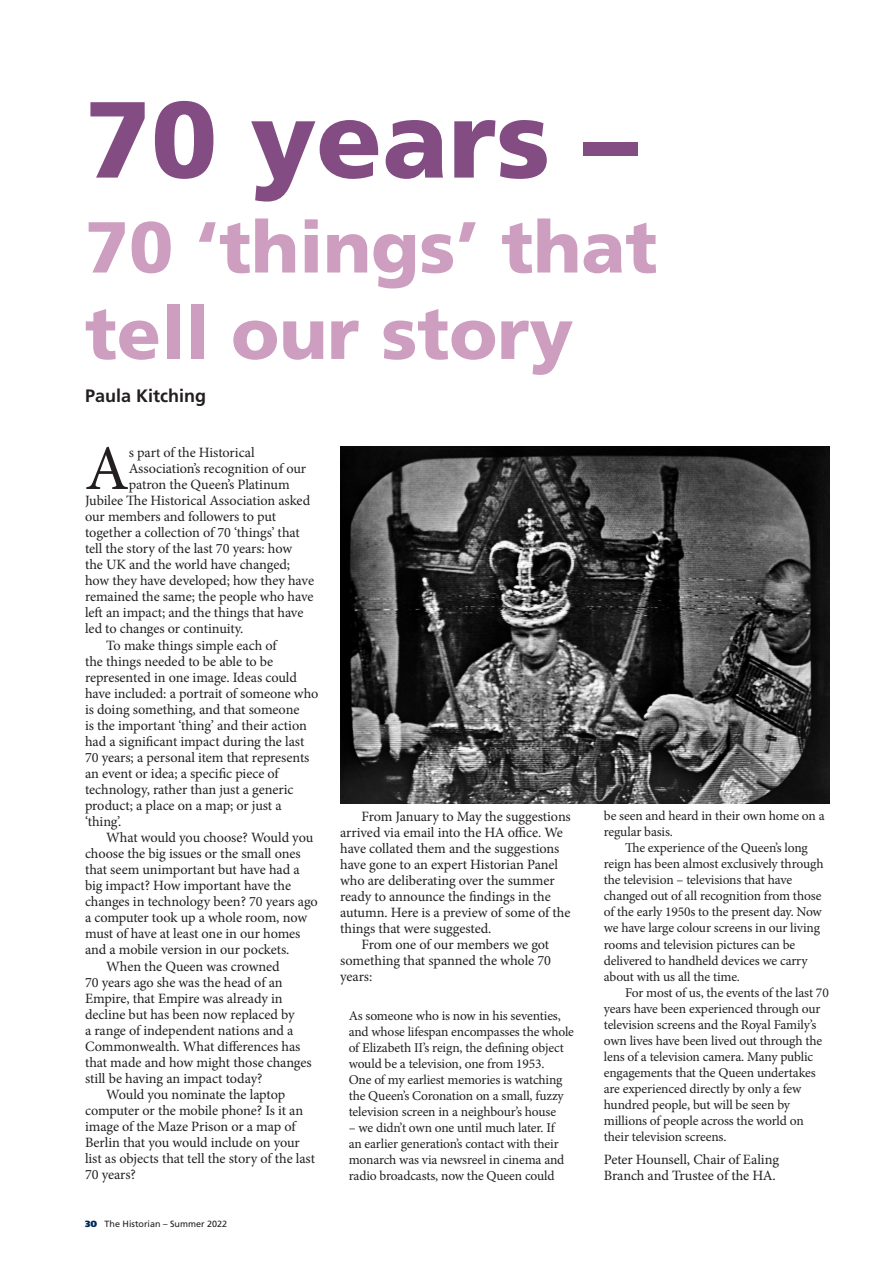
<style>
.page{position:relative;width:893px;height:1263px;background:#fff}
.page>*{position:absolute;margin:0;border:0;box-sizing:border-box;transform-origin:0 0}
.THfigure{font:900 108px "Frutiger";color:#834d84}
.THfigure-2{font:900 72px/86.4px "Frutiger";color:#cd9ebf}
.Haz_body_text_1st_pa{font:63.6px "Minion Pro";color:#231f20}
.Haz_Body_text_2{font:700 18px "Frutiger";color:#231f20}
.Haz_Body_text{font:14.25px/16px "Minion Pro";letter-spacing:-.005em;color:#231f20}
.Haz_body_text_1st_pa-2{font:14.25px "Minion Pro";letter-spacing:-.005em;color:#231f20}
.Haz_Body_indent{font:14.25px/16px "Minion Pro";letter-spacing:-.01em;color:#231f20}
.Haz_Body_text-2{font:13.5px/16px "Minion Pro";letter-spacing:-.01em;color:#231f20}
.Haz_body_text_1st_pa-3{font:13.5px/16px "Minion Pro";letter-spacing:-.01em;color:#231f20}
.t1{font:9px "Frutiger";color:#231f20}
.s1{font-weight:900;color:#00295c}
</style>
<div class="page">
<img style="left:340px;top:446px;width:489px;height:358px">
<p class="THfigure" style="left:85px;top:75px;width:554px">70 years –</p>
<p class="THfigure-2" style="left:85px;top:203px;width:574px">70 ‘things’ that tell our story</p>
<p class="Haz_Body_text_2" style="left:85px;top:385px;width:123px">Paula Kitching</p>
<p class="Haz_body_text_1st_pa" style="left:85px;top:426px;width:45px">A</p>
<p class="Haz_body_text_1st_pa-2" style="left:129px;top:443px;width:127px">s part of the Historical</p>
<p class="Haz_body_text_1st_pa-2" style="left:129px;top:459px;width:179px">Association’s recognition of our</p>
<p class="Haz_body_text_1st_pa-2" style="left:129px;top:475px;width:162px">patron the Queen’s Platinum</p>
<p class="Haz_body_text_1st_pa-2" style="left:85px;top:491px;width:227px">Jubilee The Historical Association asked</p>
<p class="Haz_body_text_1st_pa-2" style="left:85px;top:507px;width:193px">our members and followers to put</p>
<p class="Haz_body_text_1st_pa-2" style="left:85px;top:523px;width:216px">together a collection of 70 ‘things’ that</p>
<p class="Haz_body_text_1st_pa-2" style="left:85px;top:539px;width:209px">tell the story of the last 70 years: how</p>
<p class="Haz_body_text_1st_pa-2" style="left:85px;top:555px;width:207px">the UK and the world have changed;</p>
<p class="Haz_body_text_1st_pa-2" style="left:85px;top:571px;width:230px">how they have developed; how they have</p>
<p class="Haz_body_text_1st_pa-2" style="left:85px;top:587px;width:230px">remained the same; the people who have</p>
<p class="Haz_body_text_1st_pa-2" style="left:85px;top:603px;width:220px">left an impact; and the things that have</p>
<p class="Haz_body_text_1st_pa-2" style="left:85px;top:619px;width:160px">led to changes or continuity.</p>
<p class="Haz_Body_text" style="left:85px;top:637px;width:235px;text-indent:21px">To make things simple each of<br>the things needed to be able to be represented in one image. Ideas could have included: a portrait of someone who is doing something, and that someone<br>is the important ‘thing’ and their action had a significant impact during the last 70 years; a personal item that represents an event or idea; a specific piece of technology, rather than just a generic product; a place on a map; or just a ‘thing’.</p>
<p class="Haz_Body_text" style="left:85px;top:830px;width:234px;text-indent:21px">What would you choose? Would you choose the big issues or the small ones that seem unimportant but have had a big impact? How important have the changes in technology been? 70 years ago a computer took up a whole room, now must of have at least one in our homes and a mobile version in our pockets.</p>
<p class="Haz_Body_text" style="left:85px;top:958px;width:228px;text-indent:21px">When the Queen was crowned<br>70 years ago she was the head of an Empire, that Empire was already in decline but has been now replaced by<br>a range of independent nations and a Commonwealth. What differences has that made and how might those changes still be having an impact today?</p>
<p class="Haz_Body_text" style="left:85px;top:1086px;width:232px;text-indent:21px">Would you nominate the laptop computer or the mobile phone? Is it an image of the Maze Prison or a map of<br>Berlin that you would include on your list as objects that tell the story of the last<br>70 years?</p>
<p class="t1" style="left:85px;top:1218px;width:144px"><span class="s1">30</span> The Historian – Summer 2022</p>
<p class="Haz_Body_text" style="left:340px;top:808px;width:232px;text-indent:21px">From January to May the suggestions arrived via email into the HA office. We have collated them and the suggestions have gone to an expert Historian Panel who are deliberating over the summer ready to announce the findings in the autumn. Here is a preview of some of the things that were suggested.</p>
<p class="Haz_Body_text" style="left:340px;top:936px;width:212px;text-indent:21px">From one of our members we got something that spanned the whole 70 years:</p>
<p class="Haz_body_text_1st_pa-3" style="left:349px;top:1007px;width:227px">As someone who is now in his seventies, and whose lifespan encompasses the whole of Elizabeth II’s reign, the defining object would be a television, one from 1953.<br>One of my earliest memories is watching the Queen’s Coronation on a small, fuzzy television screen in a neighbour’s house</p>
<p class="Haz_body_text_1st_pa-3" style="left:349px;top:1120px;width:217px">– we didn’t own one until much later. If an earlier generation’s contact with their monarch was via newsreel in cinema and radio broadcasts, now the Queen could</p>
<p class="Haz_body_text_1st_pa-3" style="left:604px;top:808px;width:222px">be seen and heard in their own home on a regular basis.</p>
<p class="Haz_Body_text-2" style="left:604px;top:840px;width:221px;text-indent:21px">The experience of the Queen’s long reign has been almost exclusively through the television – televisions that have changed out of all recognition from those of the early 1950s to the present day. Now we have large colour screens in our living rooms and television pictures can be delivered to handheld devices we carry about with us all the time.</p>
<p class="Haz_Body_text-2" style="left:604px;top:984px;width:226px;text-indent:21px">For most of us, the events of the last 70 years have been experienced through our television screens and the Royal Family’s own lives have been lived out through the lens of a television camera. Many public engagements that the Queen undertakes are experienced directly by only a few hundred people, but will be seen by millions of people across the world on their television screens.</p>
<p class="Haz_Body_indent" style="left:604px;top:1151px;width:177px">Peter Hounsell, Chair of Ealing<br>Branch and Trustee of the HA.</p>
</div>
